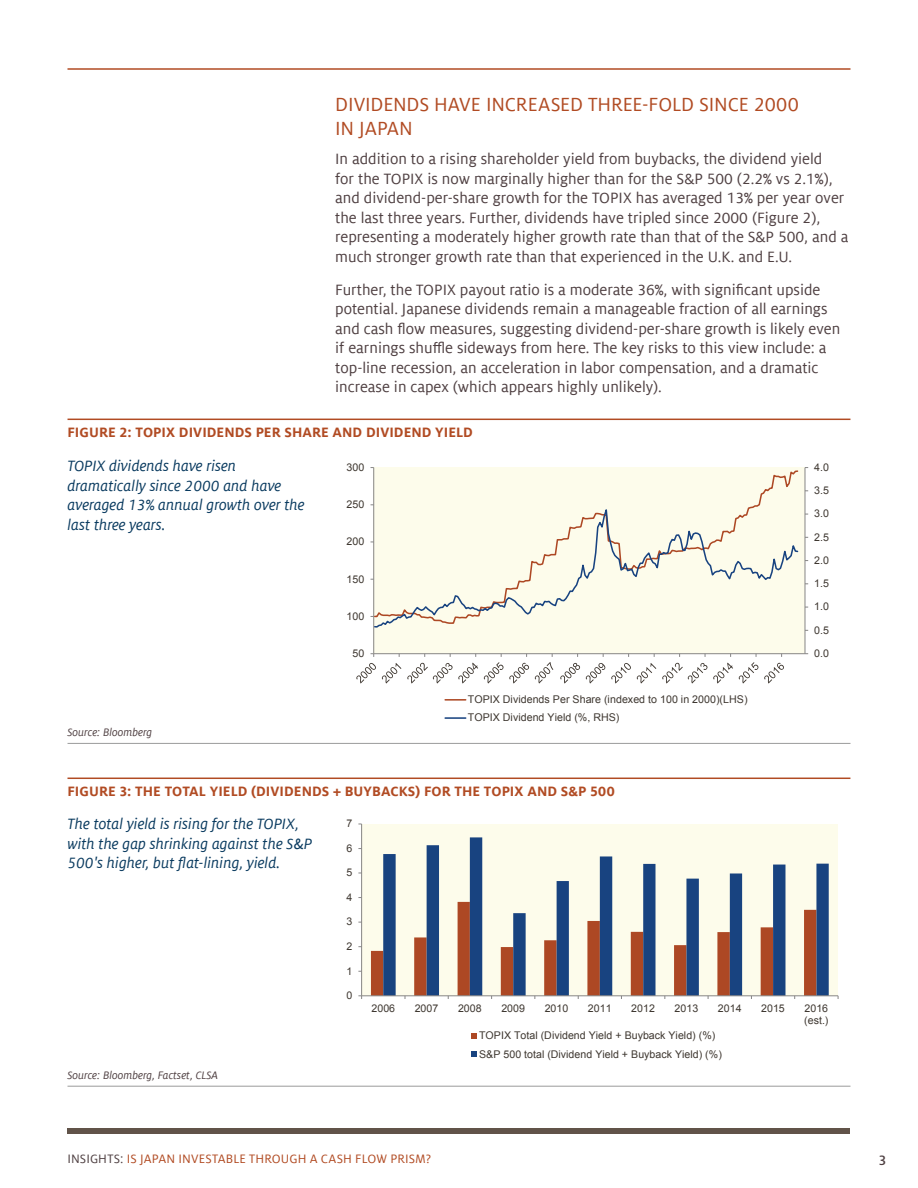
<style>
.page{position:relative;width:918px;height:1188px;background:#fff}
.page>*{position:absolute;margin:0;border:0;box-sizing:border-box;transform-origin:0 0}
.t1{font:21px/24px "Milo Offc Pro";letter-spacing:-.005em;color:#b14b23}
.t2{font:16.5px/19.5px "Milo Offc Pro";color:#4f4042}
.t3{font:italic 16.5px/19.5px "Milo Offc Pro";color:#093a5f}
.t4{font:700 15px "Milo Offc Pro";letter-spacing:.005em;color:#b14b23}
.t5{font:500 15px "Milo Sc Offc Pro";color:#4f4042}
.t6{font:13.5px "Milo Offc Pro";letter-spacing:.005em;color:#b14b23}
.t7{font:italic 12px "Milo Offc Pro";color:#4f4042}
.t8{font:10.65px/18.3px "Arial";color:#3e3730}
.s1{font-family:"Gill Sans";font-size:15px}
.s2{color:#4f4042}
</style>
<div class="page">
<hr style="left:68px;top:743px;width:782px;height:1px;background:#9a9b9b">
<div style="left:374px;top:468px;width:431px;height:186px;background:#fdfceb"></div>
<hr style="left:805px;top:468px;width:1px;height:186px;background:#878686">
<hr style="left:373px;top:468px;width:1px;height:186px;background:#878686">
<hr style="left:374px;top:653px;width:431px;height:1px;background:#878686">
<svg style="left:374px;top:502px;width:425px;height:126px"></svg>
<svg style="left:356px;top:663px;width:20px;height:21px"></svg>
<svg style="left:382px;top:663px;width:19px;height:21px"></svg>
<svg style="left:407px;top:663px;width:71px;height:21px"></svg>
<svg style="left:484px;top:654px;width:45px;height:30px"></svg>
<svg style="left:535px;top:654px;width:18px;height:30px"></svg>
<svg style="left:560px;top:663px;width:20px;height:21px"></svg>
<svg style="left:586px;top:663px;width:19px;height:21px"></svg>
<svg style="left:611px;top:663px;width:20px;height:21px"></svg>
<svg style="left:637px;top:663px;width:19px;height:21px"></svg>
<svg style="left:662px;top:663px;width:45px;height:21px"></svg>
<svg style="left:713px;top:663px;width:20px;height:21px"></svg>
<svg style="left:739px;top:654px;width:45px;height:30px"></svg>
<hr style="left:445px;top:699px;width:21px;height:2px;background:#ad4824">
<hr style="left:445px;top:717px;width:21px;height:2px;background:#184380">
<hr style="left:68px;top:419px;width:782px;height:1px;background:#b14b23">
<hr style="left:68px;top:1086px;width:782px;height:1px;background:#9a9b9b">
<div style="left:362px;top:824px;width:476px;height:172px;background:#fdfceb"></div>
<svg style="left:383px;top:837px;width:446px;height:158px"></svg>
<hr style="left:361px;top:824px;width:1px;height:172px;background:#878686">
<hr style="left:362px;top:995px;width:476px;height:1px;background:#878686">
<svg style="left:371px;top:902px;width:445px;height:97px"></svg>
<svg style="left:472px;top:1033px;width:5px;height:6px"></svg>
<svg style="left:472px;top:1051px;width:5px;height:6px"></svg>
<hr style="left:68px;top:778px;width:782px;height:1px;background:#b14b23">
<hr style="left:68px;top:68px;width:782px;height:2px;background:#b14b23">
<div style="left:68px;top:1128px;width:782px;height:6px;background:#615349"></div>
<p class="t1" style="left:335px;top:92px;width:465px">DIVIDENDS HAVE INCREASED THREE-FOLD SINCE 2000<br>IN JAPAN</p>
<p class="t2" style="left:335px;top:149px;width:515px">In addition to a rising shareholder yield from buybacks, the dividend yield<br>for the TOPIX is now marginally higher than for the S&amp;P 500 (2.2% vs 2.1%), and dividend-per-share growth for the TOPIX has averaged 13% per year over the last three years. Further, dividends have tripled since 2000 (Figure 2), representing a moderately higher growth rate than that of the S&amp;P 500, and a much stronger growth rate than that experienced in the U.K. and E.U.</p>
<p class="t2" style="left:335px;top:280px;width:507px">Further, the TOPIX payout ratio is a moderate 36%, with significant upside potential. Japanese dividends remain a manageable fraction of all earnings and cash flow measures, suggesting dividend-per-share growth is likely even if earnings shuffle sideways from here. The key risks to this view include: a top-line recession, an acceleration in labor compensation, and a dramatic increase in capex (which appears highly unlikely).</p>
<p class="t4" style="left:68px;top:424px;width:407px">FIGURE 2: TOPIX DIVIDENDS PER SHARE AND DIVIDEND YIELD</p>
<p class="t3" style="left:68px;top:456px;width:239px">TOPIX dividends have risen dramatically since 2000 and have averaged 13% annual growth over the last three years.</p>
<p class="t8" style="left:347px;top:458px;width:19px">300</p>
<p class="t8" style="left:347px;top:495px;width:19px">250</p>
<p class="t8" style="left:347px;top:533px;width:19px">200</p>
<p class="t8" style="left:347px;top:570px;width:19px">150</p>
<p class="t8" style="left:347px;top:607px;width:19px">100</p>
<p class="t7" style="left:68px;top:726px;width:86px">Source: Bloomberg</p>
<p class="t8" style="left:353px;top:644px;width:13px">50</p>
<p class="t8" style="left:468px;top:690px;width:281px">TOPIX Dividends Per Share (indexed to 100 in 2000)(LHS)<br>TOPIX Dividend Yield (%, RHS)</p>
<p class="t4" style="left:68px;top:783px;width:549px">FIGURE 3: THE TOTAL YIELD (DIVIDENDS + BUYBACKS) FOR THE TOPIX AND S&amp;P 500</p>
<p class="t3" style="left:68px;top:814px;width:246px">The total yield is rising for the TOPIX, with the gap shrinking against the S<span class="s1">&amp;</span>P<br>500's higher, but flat-lining, yield.</p>
<p class="t8" style="left:347px;top:814px;width:7px">7</p>
<p class="t8" style="left:347px;top:839px;width:7px">6</p>
<p class="t8" style="left:347px;top:864px;width:7px">5</p>
<p class="t8" style="left:347px;top:888px;width:7px">4</p>
<p class="t8" style="left:347px;top:913px;width:7px">3</p>
<p class="t8" style="left:347px;top:937px;width:7px">2</p>
<p class="t8" style="left:347px;top:962px;width:7px">1</p>
<p class="t8" style="left:347px;top:986px;width:7px">0</p>
<p class="t8" style="left:814px;top:458px;width:16px">4.0</p>
<p class="t8" style="left:814px;top:481px;width:16px">3.5</p>
<p class="t8" style="left:814px;top:505px;width:16px">3.0</p>
<p class="t8" style="left:814px;top:528px;width:16px">2.5</p>
<p class="t8" style="left:814px;top:551px;width:16px">2.0</p>
<p class="t8" style="left:814px;top:574px;width:16px">1.5</p>
<p class="t8" style="left:814px;top:598px;width:16px">1.0</p>
<p class="t8" style="left:814px;top:621px;width:16px">0.5</p>
<p class="t8" style="left:814px;top:644px;width:16px">0.0</p>
<p class="t7" style="left:68px;top:1069px;width:152px">Source: Bloomberg, Factset, CLSA</p>
<p class="t8" style="left:371px;top:999px;width:25px">2006</p>
<p class="t8" style="left:415px;top:999px;width:25px">2007</p>
<p class="t8" style="left:458px;top:999px;width:25px">2008</p>
<p class="t8" style="left:501px;top:999px;width:25px">2009</p>
<p class="t8" style="left:545px;top:999px;width:25px">2010</p>
<p class="t8" style="left:588px;top:999px;width:25px">2011</p>
<p class="t8" style="left:631px;top:999px;width:25px">2012</p>
<p class="t8" style="left:675px;top:999px;width:25px">2013</p>
<p class="t8" style="left:718px;top:999px;width:25px">2014</p>
<p class="t8" style="left:761px;top:999px;width:25px">2015</p>
<p class="t8" style="left:804px;top:1002px;width:26px;line-height:12.3px">2016 (est.)</p>
<p class="t8" style="left:479px;top:1027px;width:244px">TOPIX Total (Dividend Yield + Buyback Yield) (%)<br>S&amp;P 500 total (Dividend Yield + Buyback Yield) (%)</p>
<p class="t6" style="left:68px;top:1152px;width:365px"><span class="s2">insights:</span> Is Japan I nvestable Through a Cash Flow Prism?</p>
<p class="t5" style="left:879px;top:1150px;width:8px">3</p>
</div>
